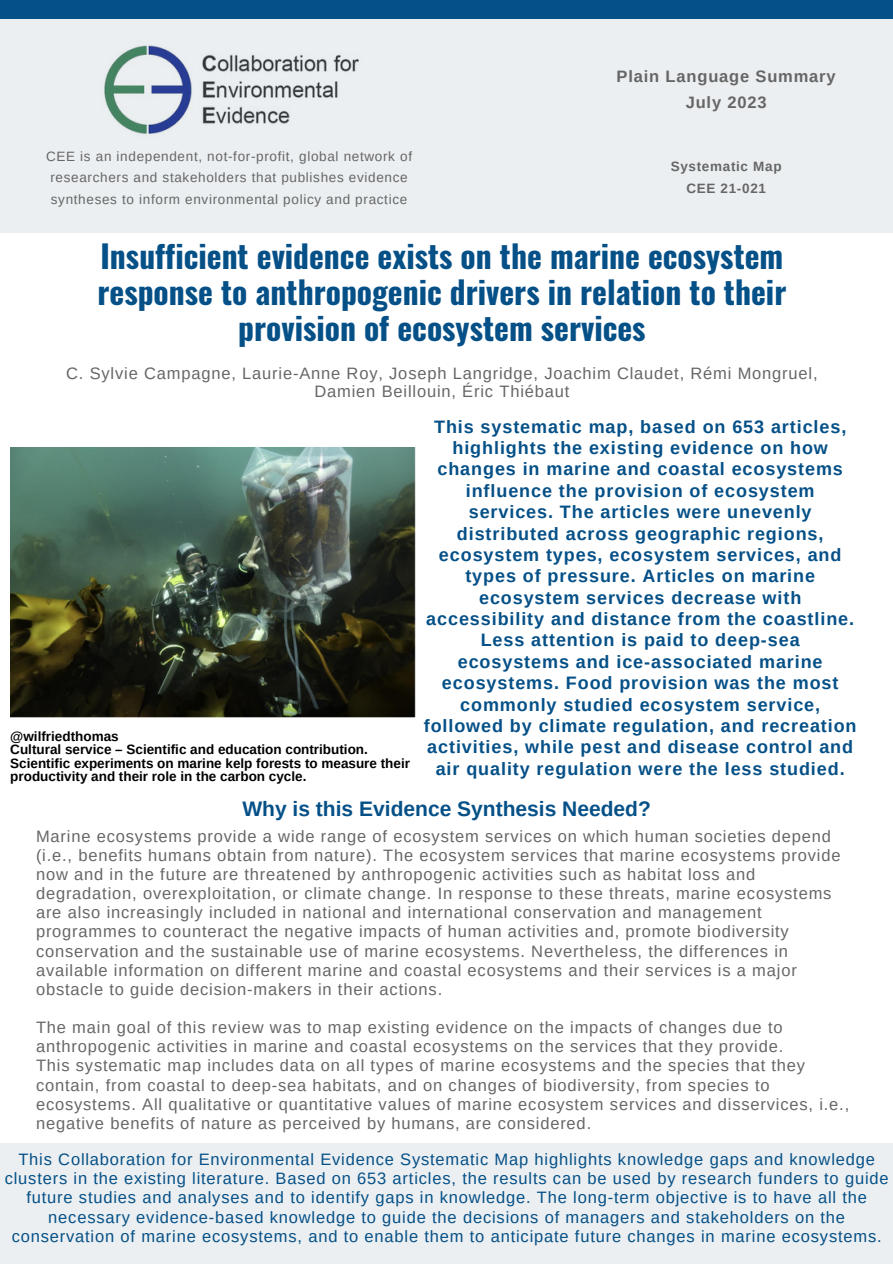
<style>
.page{position:relative;width:893px;height:1264px;background:#fff}
.page>*{position:absolute;margin:0;border:0;box-sizing:border-box;transform-origin:0 0}
.t1{font:700 31.5px/36px "Oswald";color:#055087;text-align:center}
.t2{font:700 21px "Arimo";color:#055087}
.t3{font:700 18px/21.3px "Arimo";letter-spacing:.05em;color:#055087;text-align:center}
.t4{font:16.5px/19.2px "Arimo";letter-spacing:.05em;color:#666}
.t5{font:16.5px/19.2px "Arimo";letter-spacing:.05em;color:#055087;text-align:center}
.t6{font:700 16.5px "Arimo";letter-spacing:.05em;color:#666}
.t7{font:700 13.5px/13.5px "Arimo";color:#000}
.t8{font:13.5px/21.3px "Arimo";letter-spacing:.05em;color:#666;text-align:center}
.t9{font:700 13.5px "Arimo";letter-spacing:.05em;color:#666}
</style>
<div class="page">
<div style="left:0;top:0;width:892px;height:19px;background:#055087"></div>
<div style="left:0;top:1143px;width:892px;height:120px;background:#ebeff1"></div>
<div style="left:0;top:19px;width:892px;height:214px;background:#ebeff1"></div>
<img style="left:10px;top:447px;width:405px;height:270px">
<p class="t8" style="left:46px;top:145px;width:367px">CEE is an independent, not-for-profit, global network of researchers and stakeholders that publishes evidence syntheses to inform environmental policy and practice</p>
<p class="t6" style="left:616px;top:67px;width:220px">Plain Language Summary</p>
<p class="t6" style="left:685px;top:93px;width:82px">July 2023</p>
<p class="t9" style="left:670px;top:159px;width:112px">Systematic Map</p>
<p class="t9" style="left:686px;top:181px;width:81px">CEE 21-021</p>
<p class="t1" style="left:97px;top:236px;width:690px">Insufficient evidence exists on the marine ecosystem response to anthropogenic drivers in relation to their provision of ecosystem services</p>
<p class="t4" style="left:66px;top:364px;width:753px;line-height:18px;text-align:center">C. Sylvie Campagne, Laurie-Anne Roy, Joseph Langridge, Joachim Claudet, Rémi Mongruel,<br>Damien Beillouin, Éric Thiébaut</p>
<p class="t3" style="left:424px;top:415px;width:434px">This systematic map, based on 653 articles, highlights the existing evidence on how changes in marine and coastal ecosystems influence the provision of ecosystem services. The articles were unevenly distributed across geographic regions, ecosystem types, ecosystem services, and types of pressure. Articles on marine ecosystem services decrease with accessibility and distance from the coastline.<br>Less attention is paid to deep-sea ecosystems and ice-associated marine ecosystems. Food provision was the most commonly studied ecosystem service, followed by climate regulation, and recreation activities, while pest and disease control and air quality regulation were the less studied.</p>
<p class="t7" style="left:10px;top:729px;width:110px">@wilfriedthomas</p>
<p class="t7" style="left:10px;top:742px;width:401px">Cultural service – Scientific and education contribution.<br>Scientific experiments on marine kelp forests to measure their productivity and their role in the carbon cycle.</p>
<p class="t2" style="left:242px;top:797px;width:410px">Why is this Evidence Synthesis Needed?</p>
<p class="t4" style="left:36px;top:826px;width:806px">Marine ecosystems provide a wide range of ecosystem services on which human societies depend (i.e., benefits humans obtain from nature). The ecosystem services that marine ecosystems provide now and in the future are threatened by anthropogenic activities such as habitat loss and degradation, overexploitation, or climate change. In response to these threats, marine ecosystems are also increasingly included in national and international conservation and management programmes to counteract the negative impacts of human activities and, promote biodiversity conservation and the sustainable use of marine ecosystems. Nevertheless, the differences in available information on different marine and coastal ecosystems and their services is a major obstacle to guide decision-makers in their actions.</p>
<p class="t4" style="left:36px;top:1017px;width:748px">The main goal of this review was to map existing evidence on the impacts of changes due to anthropogenic activities in marine and coastal ecosystems on the services that they provide.</p>
<p class="t4" style="left:36px;top:1056px;width:814px">This systematic map includes data on all types of marine ecosystems and the species that they contain, from coastal to deep-sea habitats, and on changes of biodiversity, from species to ecosystems. All qualitative or quantitative values of marine ecosystem services and disservices, i.e., negative benefits of nature as perceived by humans, are considered.</p>
<p class="t5" style="left:5px;top:1149px;width:885px">This Collaboration for Environmental Evidence Systematic Map highlights knowledge gaps and knowledge clusters in the existing literature. Based on 653 articles, the results can be used by research funders to guide future studies and analyses and to identify gaps in knowledge. The long-term objective is to have all the necessary evidence-based knowledge to guide the decisions of managers and stakeholders on the conservation of marine ecosystems, and to enable them to anticipate future changes in marine ecosystems.</p>
</div>
